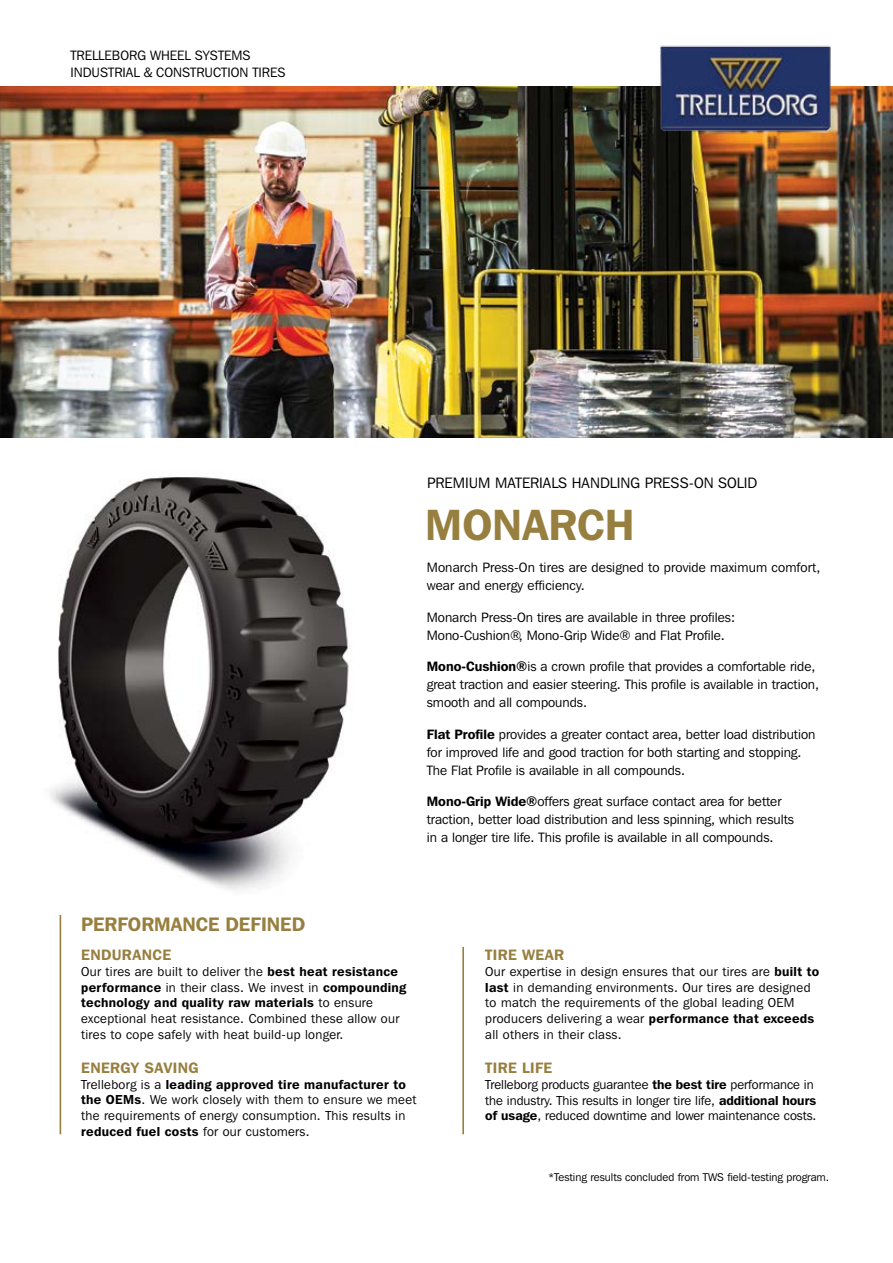
<style>
.page{position:relative;width:893px;height:1263px;background:#fff}
.page>*{position:absolute;margin:0;border:0;box-sizing:border-box;transform-origin:0 0}
.t1{font:600 43.5px "Franklin Gothic IT Cby BT";color:#977f3f}
.t2{font:600 19.5px "Franklin Gothic IT Cby BT";color:#977f3f}
.t3{font:15px "Franklin Gothic IT Cby BT";color:#000}
.t4{font:600 15px "Franklin Gothic IT Cby BT";letter-spacing:.025em;color:#977f3f}
.t5{font:13.5px/18px "Franklin Gothic IT Cby BT";color:#000}
.t6{font:12.9px/15.8px "Franklin Gothic IT Cby BT";letter-spacing:.025em;color:#000}
.t7{font:12.9px/15.8px "Franklin Gothic IT Cby BT";color:#000}
.t8{font:11.25px "Franklin Gothic IT Cby BT";color:#000}
.s1{font-weight:600}
</style>
<div class="page">
<img style="left:50px;top:477px;width:301px;height:413px">
<img style="left:0;top:86px;width:893px;height:351px">
<hr style="left:60px;top:915px;width:1px;height:219px;background:#977f3f">
<hr style="left:462px;top:947px;width:2px;height:187px;background:#977f3f">
<img style="left:659px;top:45px;width:172px;height:95px">
<p class="t5" style="left:70px;top:47px;width:217px;line-height:16.5px">TRELLEBORG WHEEL SYSTEMS<br>INDUSTRIAL &amp; CONSTRUCTION TIRES</p>
<p class="t3" style="left:427px;top:474px;width:332px">PREMIUM MATERIALS HANDLING PRESS-ON SOLID</p>
<h1 class="t1" style="left:425px;top:497px;width:211px">MONARCH</h1>
<p class="t5" style="left:427px;top:558px;width:395px">Monarch Press-On tires are designed to provide maximum comfort, wear and energy efficiency.</p>
<p class="t5" style="left:427px;top:608px;width:310px">Monarch Press-On tires are available in three profiles:<br>Mono-Cushion®, Mono-Grip Wide® and Flat Profile.</p>
<p class="t5" style="left:427px;top:657px;width:394px"><span class="s1">Mono-Cushion®</span>is a crown profile that provides a comfortable ride, great traction and easier steering. This profile is available in traction, smooth and all compounds.</p>
<p class="t5" style="left:427px;top:725px;width:390px"><span class="s1">Flat Profile</span> provides a greater contact area, better load distribution for improved life and good traction for both starting and stopping.<br>The Flat Profile is available in all compounds.</p>
<p class="t5" style="left:427px;top:792px;width:369px"><span class="s1">Mono-Grip Wide®</span>offers great surface contact area for better traction, better load distribution and less spinning, which results in a longer tire life. This profile is available in all compounds.</p>
<h2 class="t2" style="left:81px;top:912px;width:226px">PERFORMANCE DEFINED</h2>
<p class="t4" style="left:81px;top:945px;width:92px">ENDURANCE</p>
<p class="t6" style="left:81px;top:963px;width:327px">Our tires are built to deliver the <span class="s1">best heat resistance performance</span> in their class. We invest in <span class="s1">compounding technology and quality raw materials</span> to ensure exceptional heat resistance. Combined these allow our tires to cope safely with heat build-up longer.</p>
<p class="t4" style="left:81px;top:1058px;width:119px">ENERGY SAVING</p>
<p class="t6" style="left:81px;top:1076px;width:337px">Trelleborg is a <span class="s1">leading approved tire manufacturer to the OEMs</span>. We work closely with them to ensure we meet the requirements of energy consumption. This results in <span class="s1">reduced fuel costs</span> for our customers.</p>
<p class="t4" style="left:485px;top:945px;width:80px">TIRE WEAR</p>
<p class="t6" style="left:485px;top:963px;width:335px">Our expertise in design ensures that our tires are <span class="s1">built to last</span> in demanding environments. Our tires are designed to match the requirements of the global leading OEM producers delivering a wear <span class="s1">performance that exceeds </span>all others in their class.</p>
<p class="t4" style="left:485px;top:1058px;width:69px">TIRE LIFE</p>
<p class="t7" style="left:485px;top:1076px;width:333px">Trelleborg products guarantee <span class="s1">the best tire</span> performance in the industry. This results in longer tire life, <span class="s1">additional hours of usage</span>, reduced downtime and lower maintenance costs.</p>
<p class="t8" style="left:549px;top:1170px;width:282px">*Testing results concluded from TWS field-testing program.</p>
</div>
